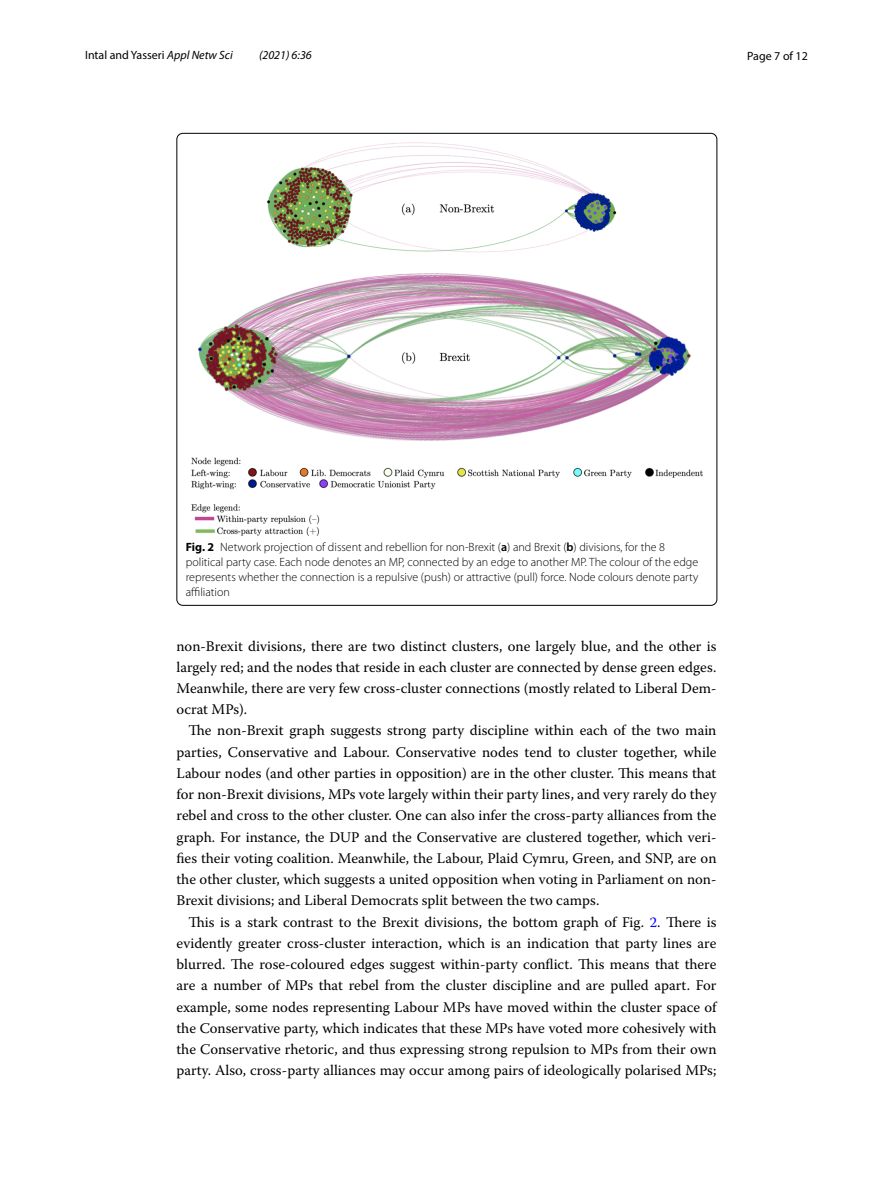
<style>
.page{position:relative;width:893px;height:1187px;background:#fff}
.page>*{position:absolute;margin:0;border:0;box-sizing:border-box;transform-origin:0 0}
.t1{font:14.7px/21.3px "Warnock Pro";color:#000;text-align:justify}
.t2{font:300 12px/15px "Myriad Pro";color:#000}
.t3{font:12px "Myriad Pro";color:#000}
.t4{font:italic 12px "Myriad Pro";color:#000}
.s1{font-style:italic}
.s2{font-weight:700}
.s3{font-weight:600}
.s4{color:#00f}
</style>
<div class="page">
<img style="left:192px;top:142px;width:510px;height:394px">
<p class="t3" style="left:85px;top:48px;width:149px">Intal and Yasseri <span class="s1">Appl Netw Sci</span></p>
<p class="t4" style="left:259px;top:48px;width:54px">(2021) 6:36</p>
<p class="t3" style="left:747px;top:48px;width:62px">Page 7 of 12</p>
<p class="t2" style="left:186px;top:539px;width:514px"><span class="s2">Fig. 2</span> Network projection of dissent and rebellion for non-Brexit (<span class="s3">a</span>) and Brexit (<span class="s3">b</span>) divisions, for the 8 political party case. Each node denotes an MP, connected by an edge to another MP. The colour of the edge represents whether the connection is a repulsive (push) or attractive (pull) force. Node colours denote party affiliation</p>
<p class="t1" style="left:176px;top:634px;width:542px">non-Brexit divisions, there are two distinct clusters, one largely blue, and the other is largely red; and the nodes that reside in each cluster are connected by dense green edges.<br>Meanwhile, there are very few cross-cluster connections (mostly related to Liberal Dem&shy;ocrat MPs).</p>
<p class="t1" style="left:176px;top:719px;width:542px;text-indent:12px">The non-Brexit graph suggests strong party discipline within each of the two main parties, Conservative and Labour. Conservative nodes tend to cluster together, while Labour nodes (and other parties in opposition) are in the other cluster. This means that for non-Brexit divisions, MPs vote largely within their party lines, and very rarely do they rebel and cross to the other cluster. One can also infer the cross-party alliances from the graph. For instance, the DUP and the Conservative are clustered together, which veri&shy;fies their voting coalition. Meanwhile, the Labour, Plaid Cymru, Green, and SNP, are on the other cluster, which suggests a united opposition when voting in Parliament on non-Brexit divisions; and Liberal Democrats split between the two camps.</p>
<p class="t1" style="left:176px;top:910px;width:542px;text-indent:12px">This is a stark contrast to the Brexit divisions, the bottom graph of Fig. <span class="s4">2</span>. There is evidently greater cross-cluster interaction, which is an indication that party lines are blurred. The rose-coloured edges suggest within-party conflict. This means that there are a number of MPs that rebel from the cluster discipline and are pulled apart. For example, some nodes representing Labour MPs have moved within the cluster space of the Conservative party, which indicates that these MPs have voted more cohesively with the Conservative rhetoric, and thus expressing strong repulsion to MPs from their own party. Also, cross-party alliances may occur among pairs of ideologically polarised MPs;</p>
</div>
